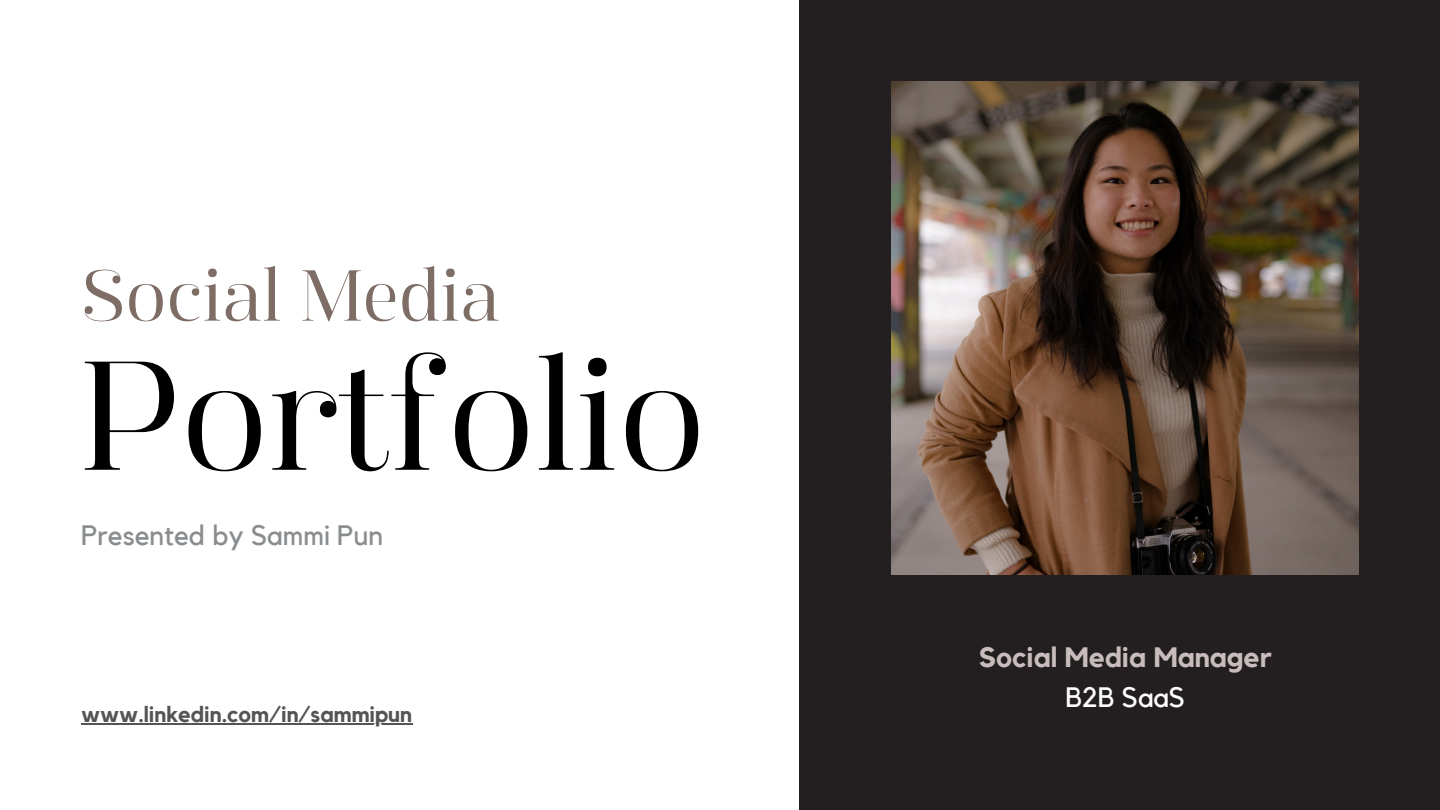
<style>
.page{position:relative;width:1440px;height:810px;background:#fff}
.page>*{position:absolute;margin:0;border:0;box-sizing:border-box;transform-origin:0 0}
.t1{font:154.5px "Manison 400";color:#000}
.t2{font:71.9px "Manison 400";color:#7d6d64}
.t3{font:28px "Kollektif";color:#8a8d8f}
.t4{font:700 28px "Kollektif";color:#c8bdbc}
.t5{font:28px "Kollektif";color:#fff}
.t6{font:700 22px "Kollektif";color:#545454}
</style>
<div class="page">
<div style="left:800px;top:0;width:640px;height:810px;background:#231f20"></div>
<img style="left:892px;top:81px;width:467px;height:493px">
<hr style="left:81px;top:724px;width:331px;height:1px;background:#545454">
<h1 class="t2" style="left:81px;top:254px;width:421px">Social Media</h1>
<h2 class="t1" style="left:81px;top:326px;width:626px">Portfolio</h2>
<h3 class="t3" style="left:81px;top:522px;width:304px">Presented by Sammi Pun</h3>
<h4 class="t6" style="left:81px;top:704px;width:333px">www.linkedin.com/in/sammipun</h4>
<h4 class="t4" style="left:979px;top:644px;width:294px">Social Media Manager</h4>
<p class="t5" style="left:1065px;top:684px;width:121px">B2B SaaS</p>
</div>
